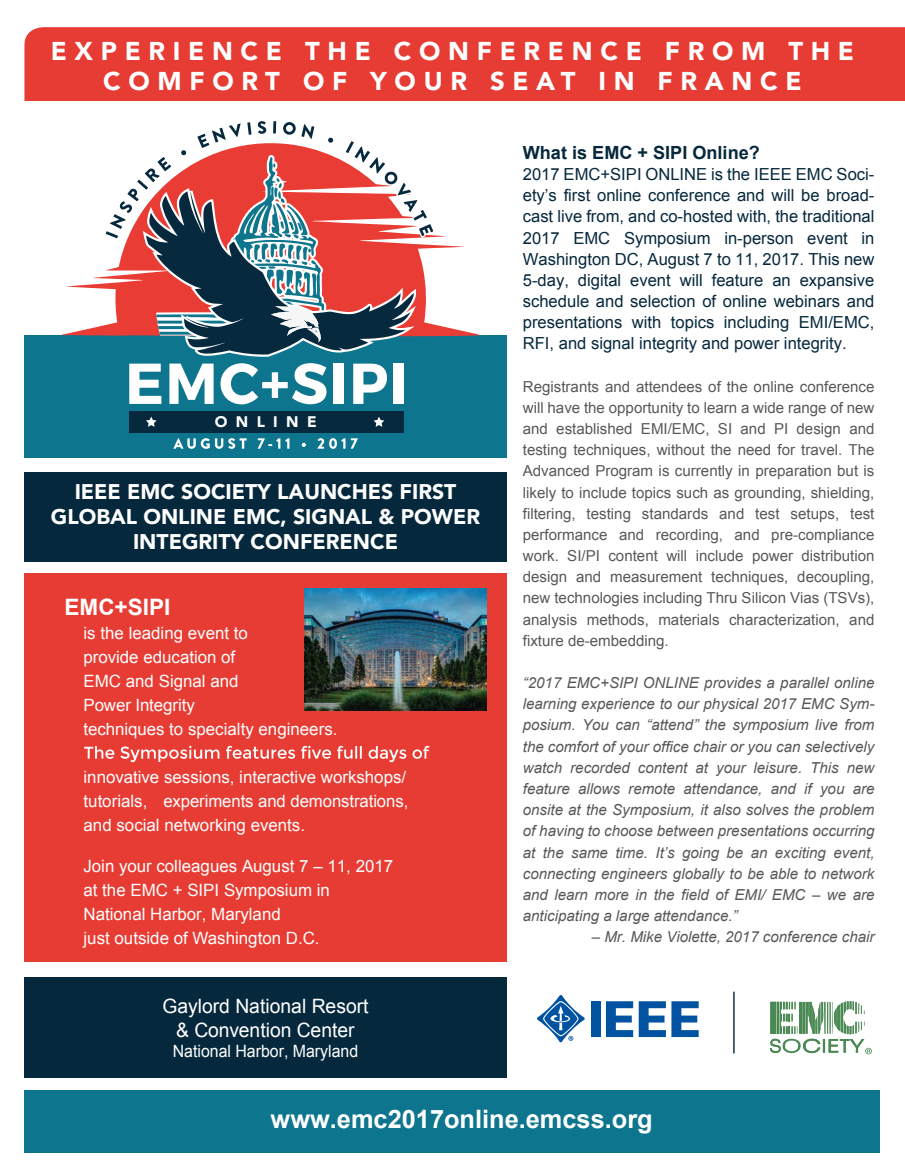
<style>
.page{position:relative;width:905px;height:1175px;background:#fff}
.page>*{position:absolute;margin:0;border:0;box-sizing:border-box;transform-origin:0 0}
.t1{font:900 25.65px/30.9px "Avenir";letter-spacing:.3em;color:#fff;text-align:center}
.t2{font:700 25.35px "Arial";color:#fff}
.t3{font:700 22.65px "Arial";color:#fff}
.t4{font:900 21.15px/25.5px "Avenir";color:#fff;text-align:center}
.t5{font:19.8px/24px "Arial";color:#fff;text-align:center}
.t6{font:700 18.15px "Arial";color:#06283c}
.t7{font:16.95px/24px "Arial";color:#fff}
.t8{font:16.95px "Arial";color:#fff;scale:.94 1}
.t9{font:16.65px/21.1px "Arial";color:#06283c;text-align:justify}
.t10{font:900 15.3px "Avenir";letter-spacing:.55em;color:#fff}
.t11{font:15.15px/21.1px "Arial";color:#57585a;text-align:justify}
.t12{font:italic 15.15px/21.1px "Arial";color:#57585a;text-align:justify}
</style>
<div class="page">
<div style="left:24px;top:335px;width:482px;height:122px;background:#0d758d"></div>
<svg style="left:197px;top:123px;width:43px;height:18px"></svg>
<svg style="left:247px;top:122px;width:4px;height:13px"></svg>
<svg style="left:258px;top:121px;width:8px;height:13px"></svg>
<svg style="left:273px;top:121px;width:3px;height:12px"></svg>
<svg style="left:283px;top:122px;width:31px;height:17px"></svg>
<svg style="left:328px;top:137px;width:5px;height:4px"></svg>
<svg style="left:61px;top:141px;width:420px;height:195px"></svg>
<svg style="left:156px;top:157px;width:240px;height:31px;fill:#e83c34"></svg>
<svg style="left:143px;top:188px;width:273px;height:169px"></svg>
<svg style="left:146px;top:191px;width:268px;height:164px"></svg>
<svg style="left:264px;top:303px;width:59px;height:42px"></svg>
<svg style="left:173px;top:438px;width:74px;height:11px"></svg>
<svg style="left:258px;top:438px;width:31px;height:10px"></svg>
<svg style="left:302px;top:443px;width:4px;height:4px"></svg>
<svg style="left:317px;top:438px;width:28px;height:11px"></svg>
<svg style="left:351px;top:438px;width:7px;height:10px"></svg>
<div style="left:129px;top:411px;width:275px;height:22px;background:#06293e"></div>
<svg style="left:146px;top:416px;width:11px;height:11px"></svg>
<svg style="left:373px;top:417px;width:11px;height:10px"></svg>
<svg style="left:129px;top:363px;width:32px;height:41px"></svg>
<svg style="left:169px;top:363px;width:44px;height:41px"></svg>
<svg style="left:220px;top:363px;width:106px;height:41px"></svg>
<div style="left:333px;top:363px;width:11px;height:41px;background:#fff"></div>
<svg style="left:353px;top:363px;width:34px;height:41px"></svg>
<div style="left:394px;top:363px;width:10px;height:41px;background:#fff"></div>
<div style="left:24px;top:472px;width:482px;height:89px;background:#06283c"></div>
<div style="left:24px;top:977px;width:482px;height:101px;background:#06283c"></div>
<div style="left:24px;top:573px;width:482px;height:388px;background:#e73c34"></div>
<div style="left:24px;top:1090px;width:856px;height:62px;background:#0d758d"></div>
<div style="left:24px;top:27px;width:880px;height:74px;background:#e73c34"></div>
<svg style="left:770px;top:1001px;width:101px;height:54px"></svg>
<div style="left:591px;top:1001px;width:9px;height:36px;background:#0153a1"></div>
<svg style="left:606px;top:1001px;width:92px;height:36px"></svg>
<svg style="left:537px;top:995px;width:47px;height:47px"></svg>
<hr style="left:733px;top:991px;width:1px;height:62px;background:#06283c">
<svg style="left:84px;top:745px;width:345px;height:17px"></svg>
<img style="left:305px;top:589px;width:181px;height:121px">
<p class="t1" style="left:51px;top:34px;width:804px">EXPERIENCE THE CONFERENCE FROM THE<br>COMFORT OF YOUR SEAT IN FRANCE</p>
<p class="t10" style="left:215px;top:408px;width:103px">ONLINE</p>
<p class="t4" style="left:51px;top:478px;width:430px">IEEE EMC SOCIETY LAUNCHES FIRST<br>GLOBAL ONLINE EMC, SIGNAL &amp; POWER<br>INTEGRITY CONFERENCE</p>
<p class="t3" style="left:65px;top:591px;width:107px">EMC+SIPI</p>
<p class="t7" style="left:84px;top:621px;width:255px">is the leading event to<br>provide education of<br>EMC and Signal and<br>Power Integrity<br>techniques to specialty engineers.</p>
<p class="t7" style="left:84px;top:765px;width:326px">innovative sessions, interactive workshops/ tutorials, experiments and demonstrations, and social networking events.</p>
<p class="t7" style="left:84px;top:853px;width:311px">Join your colleagues August 7 – 11, 2017 at the EMC + SIPI Symposium in<br>National Harbor, Maryland<br>just outside of Washington D.C.</p>
<p class="t5" style="left:162px;top:994px;width:208px">Gaylord National Resort &amp; Convention Center</p>
<p class="t8" style="left:173px;top:1040px;width:199px">National Harbor, Maryland</p>
<p class="t6" style="left:523px;top:140px;width:238px">What is EMC + SIPI Online?</p>
<p class="t9" style="left:523px;top:164px;width:353px">2017 EMC+SIPI ONLINE is the IEEE EMC Soci&shy;ety’s first online conference and will be broad&shy;cast live from, and co-hosted with, the traditional 2017 EMC Symposium in-person event in Washington DC, August 7 to 11, 2017. This new 5-day, digital event will feature an expansive schedule and selection of online webinars and presentations with topics including EMI/EMC, RFI, and signal integrity and power integrity.</p>
<p class="t11" style="left:523px;top:376px;width:353px">Registrants and attendees of the online conference will have the opportunity to learn a wide range of new and established EMI/EMC, SI and PI design and testing techniques, without the need for travel. The Advanced Program is currently in preparation but is likely to include topics such as grounding, shielding, filtering, testing standards and test setups, test performance and recording, and pre-compliance work. SI/PI content will include power distribution design and measurement techniques, decoupling, new technologies including Thru Silicon Vias (TSVs), analysis methods, materials characterization, and fixture de-embedding.</p>
<p class="t12" style="left:523px;top:672px;width:353px">“2017 EMC+SIPI ONLINE provides a parallel online learning experience to our physical 2017 EMC Sym&shy;posium. You can “attend” the symposium live from the comfort of your office chair or you can selectively watch recorded content at your leisure. This new feature allows remote attendance, and if you are onsite at the Symposium, it also solves the problem of having to choose between presentations occurring at the same time. It’s going be an exciting event, connecting engineers globally to be able to network and learn more in the field of EMI/ EMC – we are anticipating a large attendance.”</p>
<p class="t12" style="left:591px;top:926px;width:284px">– Mr. Mike Violette, 2017 conference chair</p>
<p class="t2" style="left:271px;top:1102px;width:383px">www.emc2017online.emcss.org</p>
</div>
